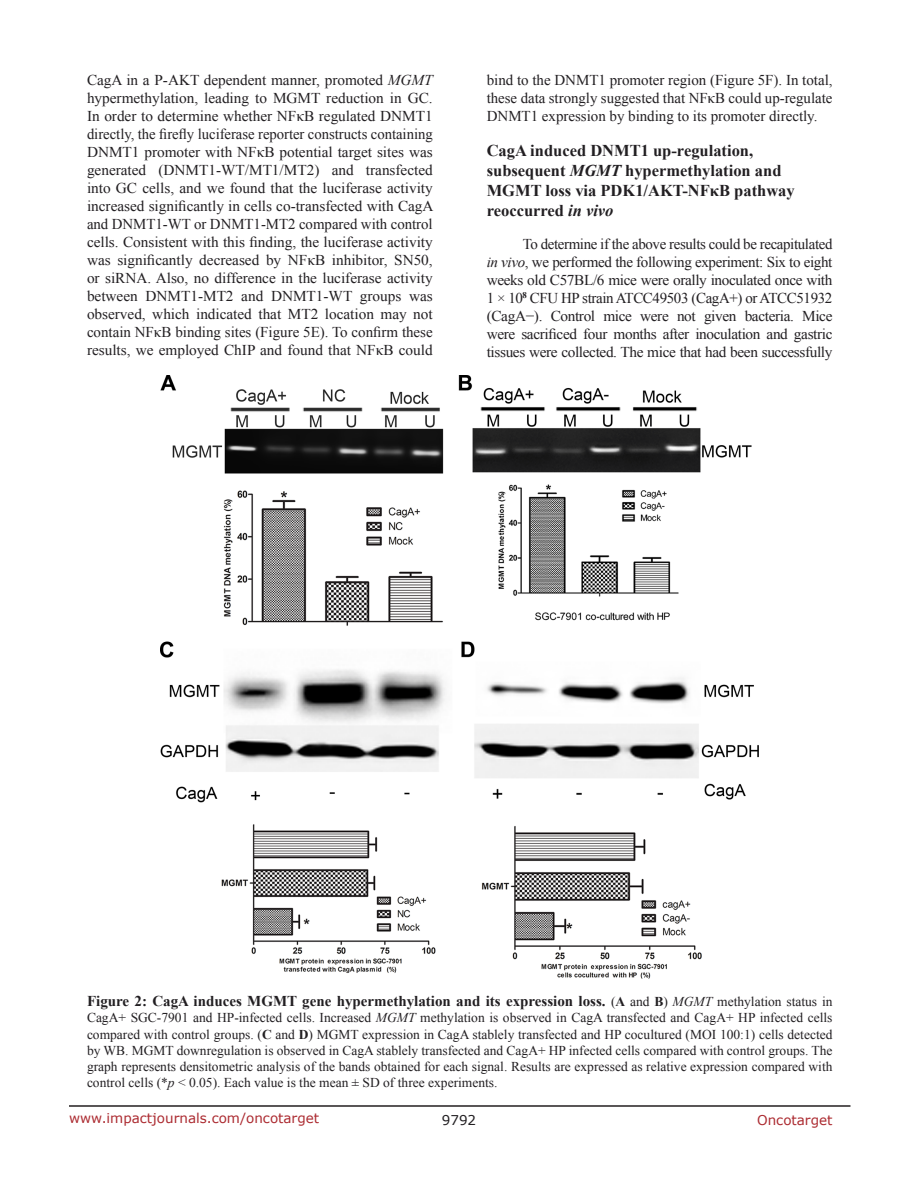
<style>
.page{position:relative;width:918px;height:1188px;background:#fff}
.page>*{position:absolute;margin:0;border:0;box-sizing:border-box;transform-origin:0 0}
.SubHeading{font:700 16.5px/19.8px "Times New Roman";color:#221f22}
.BodyText{font:15px/18px "Times New Roman";color:#221f22;text-align:justify}
.FigureText{font:700 15px "Times New Roman";color:#221f22}
.FigureText-2{font:13.5px/16.2px "Times New Roman";color:#221f22;text-align:justify}
.t1{font:13.5px "Verdana";color:#ac2b31}
.t2{font:13.5px "Verdana";color:#221f22}
.s1{font-style:italic}
.s2{font-weight:400;font-size:13.5px}
.s3{font-size:13.5px}
.s4{font-weight:400;font-style:italic;font-size:13.5px}
.s5{font-weight:700}
</style>
<div class="page">
<hr style="left:69px;top:1105px;width:781px;height:2px;background:#231f20">
<img style="left:161px;top:375px;width:598px;height:603px">
<p class="BodyText" style="left:87px;top:71px;width:348px">CagA in a P-AKT dependent manner, promoted <span class="s1">MGMT </span>hypermethylation, leading to MGMT reduction in GC.<br>In order to determine whether NFκB regulated DNMT1 directly, the firefly luciferase reporter constructs containing DNMT1 promoter with NFκB potential target sites was generated (DNMT1-WT/MT1/MT2) and transfected into GC cells, and we found that the luciferase activity increased significantly in cells co-transfected with CagA and DNMT1-WT or DNMT1-MT2 compared with control cells. Consistent with this finding, the luciferase activity was significantly decreased by NFκB inhibitor, SN50, or siRNA. Also, no difference in the luciferase activity between DNMT1-MT2 and DNMT1-WT groups was observed, which indicated that MT2 location may not contain NFκB binding sites (Figure 5E). To confirm these results, we employed ChIP and found that NFκB could</p>
<p class="BodyText" style="left:487px;top:71px;width:347px">bind to the DNMT1 promoter region (Figure 5F). In total, these data strongly suggested that NFκB could up-regulate DNMT1 expression by binding to its promoter directly.</p>
<p class="SubHeading" style="left:487px;top:140px;width:310px">CagA induced DNMT1 up-regulation, subsequent <span class="s1">MGMT</span> hypermethylation and<br>MGMT loss via PDK1/AKT-NFκB pathway reoccurred <span class="s1">in vivo</span></p>
<p class="BodyText" style="left:487px;top:234px;width:347px;text-indent:36px">To determine if the above results could be recapitulated <span class="s1">in vivo</span>, we performed the following experiment: Six to eight weeks old C57BL/6 mice were orally inoculated once with 1 × 10<sup>8</sup> CFU HP strain ATCC49503 (CagA+) or ATCC51932 (CagA−). Control mice were not given bacteria. Mice were sacrificed four months after inoculation and gastric tissues were collected. The mice that had been successfully</p>
<p class="FigureText" style="left:87px;top:991px;width:747px">Figure 2: CagA induces MGMT gene hypermethylation and its expression loss. <span class="s2">(</span><span class="s3">A</span> <span class="s2">and</span> <span class="s3">B</span><span class="s2">)</span> <span class="s4">MGMT</span> <span class="s2">methylation status in</span></p>
<p class="FigureText-2" style="left:87px;top:1010px;width:747px">CagA+ SGC-7901 and HP-infected cells. Increased <span class="s1">MGMT</span> methylation is observed in CagA transfected and CagA+ HP infected cells compared with control groups. (<span class="s5">C</span> and <span class="s5">D</span>) MGMT expression in CagA stablely transfected and HP cocultured (MOI 100:1) cells detected by WB. MGMT downregulation is observed in CagA stablely transfected and CagA+ HP infected cells compared with control groups. The graph represents densitometric analysis of the bands obtained for each signal. Results are expressed as relative expression compared with control cells (*<span class="s1">p</span> &lt; 0.05). Each value is the mean ± SD of three experiments.</p>
<p class="t1" style="left:69px;top:1109px;width:252px">www.impactjournals.com/oncotarget</p>
<p class="t2" style="left:442px;top:1111px;width:36px">9792</p>
<p class="t1" style="left:757px;top:1111px;width:77px">Oncotarget</p>
</div>
